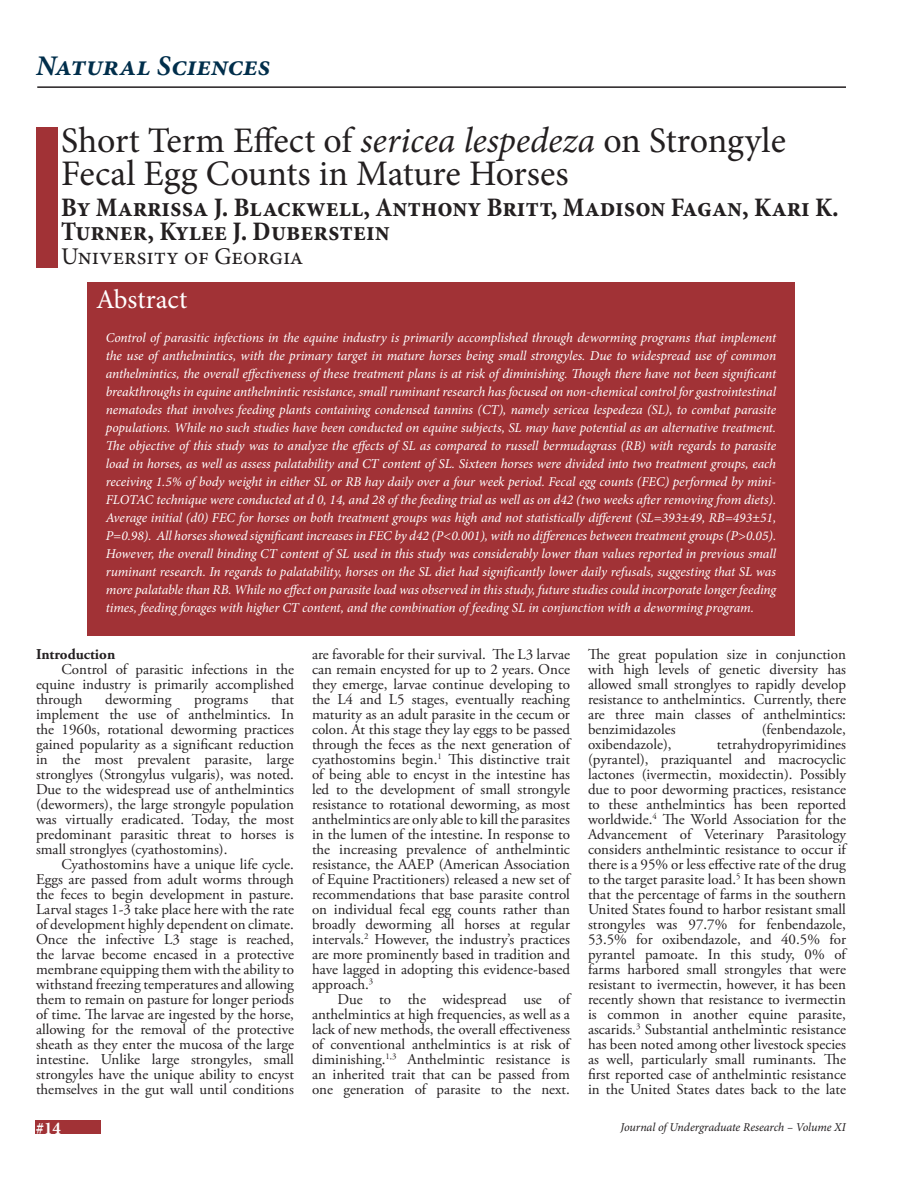
<style>
.page{position:relative;width:918px;height:1188px;background:#fff}
.page>*{position:absolute;margin:0;border:0;box-sizing:border-box;transform-origin:0 0}
.Company_Name{font:36px/33px "Minion Pro";letter-spacing:-.01em;color:#231f20}
.Company_Name-2{font:italic 700 28.5px "Minion Pro";color:#002e4b}
.Company_Name-3{font:700 condensed 27px/24px "Minion Pro";color:#231f20}
.t1{font:27px "Minion Pro";color:#fff}
.Company_Name-4{font:24px "Minion Pro";color:#231f20}
.Company_Name-5{font:700 condensed 18px "Minion Pro";color:#fff}
.BodyTest{font:15px/15px "Adobe Garamond Pro";color:#231f20;text-align:justify}
.t2{font:700 15px "Adobe Garamond Pro";color:#231f20}
.t3{font:italic 13.5px/18px "Minion Pro";letter-spacing:-.01em;color:#fff;text-align:justify}
.Company_Name-6{font:italic 12px "Minion Pro";letter-spacing:-.01em;color:#231f20}
.s1{font-style:italic}
</style>
<div class="page">
<div style="left:87px;top:282px;width:708px;height:353px;background:#a13236"></div>
<div style="left:36px;top:127px;width:21px;height:141px;background:#a13236"></div>
<div style="left:36px;top:1121px;width:65px;height:13px;background:#a13236"></div>
<hr style="left:37px;top:86px;width:809px;height:2px;background:#231f20">
<p class="Company_Name-2" style="left:36px;top:46px;width:236px">Natural Sciences</p>
<p class="Company_Name" style="left:61px;top:124px;width:726px">Short Term Effect of <span class="s1">sericea lespedeza</span> on Strongyle<br>Fecal Egg Counts in Mature Horses</p>
<p class="Company_Name-3" style="left:61px;top:195px;width:779px">By Marrissa J. Blackwell, Anthony Britt, Madison Fagan, Kari K.<br>Turner, Kylee J. Duberstein</p>
<p class="Company_Name-4" style="left:61px;top:240px;width:244px">University of Georgia</p>
<p class="t1" style="left:96px;top:282px;width:93px">Abstract</p>
<p class="t3" style="left:106px;top:329px;width:672px">Control of parasitic infections in the equine industry is primarily accomplished through deworming programs that implement the use of anthelmintics, with the primary target in mature horses being small strongyles. Due to widespread use of common anthelmintics, the overall effectiveness of these treatment plans is at risk of diminishing. Though there have not been significant breakthroughs in equine anthelmintic resistance, small ruminant research has focused on non-chemical control for gastrointestinal nematodes that involves feeding plants containing condensed tannins (CT), namely sericea lespedeza (SL), to combat parasite populations. While no such studies have been conducted on equine subjects, SL may have potential as an alternative treatment.<br>The objective of this study was to analyze the effects of SL as compared to russell bermudagrass (RB) with regards to parasite load in horses, as well as assess palatability and CT content of SL. Sixteen horses were divided into two treatment groups, each receiving 1.5% of body weight in either SL or RB hay daily over a four week period. Fecal egg counts (FEC) performed by mini-FLOTAC technique were conducted at d 0, 14, and 28 of the feeding trial as well as on d42 (two weeks after removing from diets).<br>Average initial (d0) FEC for horses on both treatment groups was high and not statistically different (SL=393±49, RB=493±51, P=0.98). All horses showed significant increases in FEC by d42 (P&lt;0.001), with no differences between treatment groups (P&gt;0.05).<br>However, the overall binding CT content of SL used in this study was considerably lower than values reported in previous small ruminant research. In regards to palatability, horses on the SL diet had significantly lower daily refusals, suggesting that SL was more palatable than RB. While no effect on parasite load was observed in this study, future studies could incorporate longer feeding times, feeding forages with higher CT content, and the combination of feeding SL in conjunction with a deworming program.</p>
<p class="t2" style="left:36px;top:645px;width:81px">Introduction</p>
<p class="BodyTest" style="left:36px;top:662px;width:260px;text-indent:25px">Control of parasitic infections in the equine industry is primarily accomplished through</p>
<p class="BodyTest" style="left:36px;top:692px;width:260px;text-indent:235px">that implement the use of anthelmintics. In the 1960s, rotational deworming practices gained popularity as a significant reduction in the most prevalent parasite, large stronglyes (Strongylus vulgaris), was noted.<br>Due to the widespread use of anthelmintics (dewormers), the large strongyle population was virtually eradicated. Today, the most predominant parasitic threat to horses is small stronglyes (cyathostomins).</p>
<p class="BodyTest" style="left:36px;top:857px;width:260px;text-indent:25px">Cyathostomins have a unique life cycle.<br>Eggs are passed from adult worms through the feces to begin development in pasture.<br>Larval stages 1-3 take place here with the rate of development highly dependent on climate.<br>Once the infective L3 stage is reached, the larvae become encased in a protective membrane equipping them with the ability to withstand freezing temperatures and allowing them to remain on pasture for longer periods of time. The larvae are ingested by the horse, allowing for the removal of the protective sheath as they enter the mucosa of the large intestine. Unlike large strongyles, small strongyles have the unique ability to encyst themselves in the gut wall until conditions</p>
<p class="BodyTest" style="left:105px;top:692px;width:68px">deworming</p>
<p class="BodyTest" style="left:194px;top:692px;width:56px">programs</p>
<p class="Company_Name-5" style="left:36px;top:1116px;width:27px">#14</p>
<p class="BodyTest" style="left:312px;top:647px;width:260px">are favorable for their survival. The L3 larvae can remain encysted for up to 2 years. Once they emerge, larvae continue developing to the L4 and L5 stages, eventually reaching maturity as an adult parasite in the cecum or colon. At this stage they lay eggs to be passed through the feces as the next generation of cyathostomins begin.<sup>1</sup> This distinctive trait of being able to encyst in the intestine has led to the development of small strongyle resistance to rotational deworming, as most anthelmintics are only able to kill the parasites in the lumen of the intestine. In response to the increasing prevalence of anthelmintic resistance, the AAEP (American Association of Equine Practitioners) released a new set of recommendations that base parasite control on individual fecal egg counts rather than broadly deworming all horses at regular intervals.<sup>2</sup> However, the industry’s practices are more prominently based in tradition and have lagged in adopting this evidence-based approach.<sup>3</sup></p>
<p class="BodyTest" style="left:312px;top:992px;width:260px;text-indent:25px">Due to the widespread use of anthelmintics at high frequencies, as well as a lack of new methods, the overall effectiveness of conventional anthelmintics is at risk of diminishing.<sup>1,3</sup> Anthelmintic resistance is an inherited trait that can be passed from one generation of parasite to the next.</p>
<p class="BodyTest" style="left:588px;top:647px;width:259px">The great population size in conjunction with high levels of genetic diversity has allowed small stronglyes to rapidly develop resistance to anthelmintics. Currently, there are three main classes of anthelmintics: benzimidazoles</p>
<p class="BodyTest" style="left:762px;top:722px;width:86px">(fenbendazole,</p>
<p class="BodyTest" style="left:588px;top:737px;width:260px;text-indent:129px">tetrahydropyrimidines (pyrantel), praziquantel and macrocyclic lactones (ivermectin, moxidectin). Possibly due to poor deworming practices, resistance to these anthelmintics has been reported worldwide.<sup>4</sup> The World Association for the Advancement of Veterinary Parasitology considers anthelmintic resistance to occur if there is a 95% or less effective rate of the drug to the target parasite load.<sup>5</sup> It has been shown that the percentage of farms in the southern United States found to harbor resistant small strongyles was 97.7% for fenbendazole, 53.5% for oxibendazole, and 40.5% for pyrantel pamoate. In this study, 0% of farms harbored small strongyles that were resistant to ivermectin, however, it has been recently shown that resistance to ivermectin is common in another equine parasite, ascarids.<sup>3</sup> Substantial anthelmintic resistance has been noted among other livestock species as well, particularly small ruminants. The first reported case of anthelmintic resistance in the United States dates back to the late</p>
<p class="BodyTest" style="left:588px;top:737px;width:85px">oxibendazole),</p>
<p class="Company_Name-6" style="left:621px;top:1119px;width:227px">Journal of Undergraduate Research – Volume XI</p>
</div>
